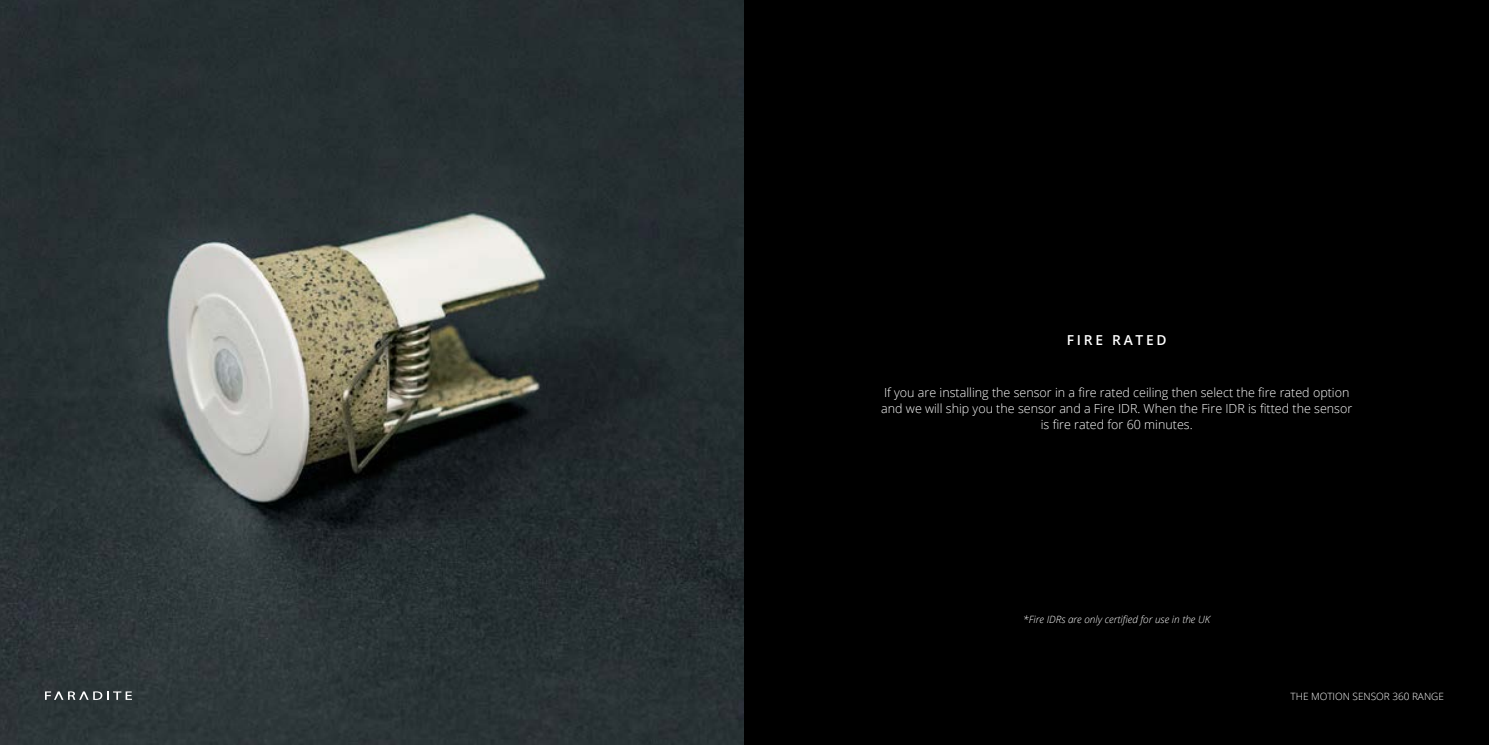
<style>
.page{position:relative;width:1489px;height:745px;background:#fff}
.page>*{position:absolute;margin:0;border:0;box-sizing:border-box;transform-origin:0 0}
.t1{font:600 13.75px "Open Sans";letter-spacing:.2em;color:#fff}
.t2{font:300 12.5px/16.2px "Open Sans";color:#fff;text-align:center}
.t3{font:italic 300 10px "Open Sans";color:#fff}
.t4{font:300 10px "Open Sans";color:#fff}
</style>
<div class="page">
<img style="left:0;top:0;width:744px;height:744px">
<svg style="left:45px;top:691px;width:87px;height:8px"></svg>
<div style="left:744px;top:0;width:744px;height:744px;background:#000"></div>
<p class="t1" style="left:1066px;top:330px;width:101px">FIRE RATED</p>
<p class="t2" style="left:881px;top:383px;width:472px">If you are installing the sensor in a fire rated ceiling then select the fire rated option and we will ship you the sensor and a Fire IDR. When the Fire IDR is fitted the sensor is fire rated for 60 minutes.</p>
<p class="t3" style="left:1023px;top:612px;width:188px">*Fire IDRs are only certified for use in the UK</p>
<p class="t4" style="left:1290px;top:689px;width:155px">THE MOTION SENSOR 360 RANGE</p>
</div>
